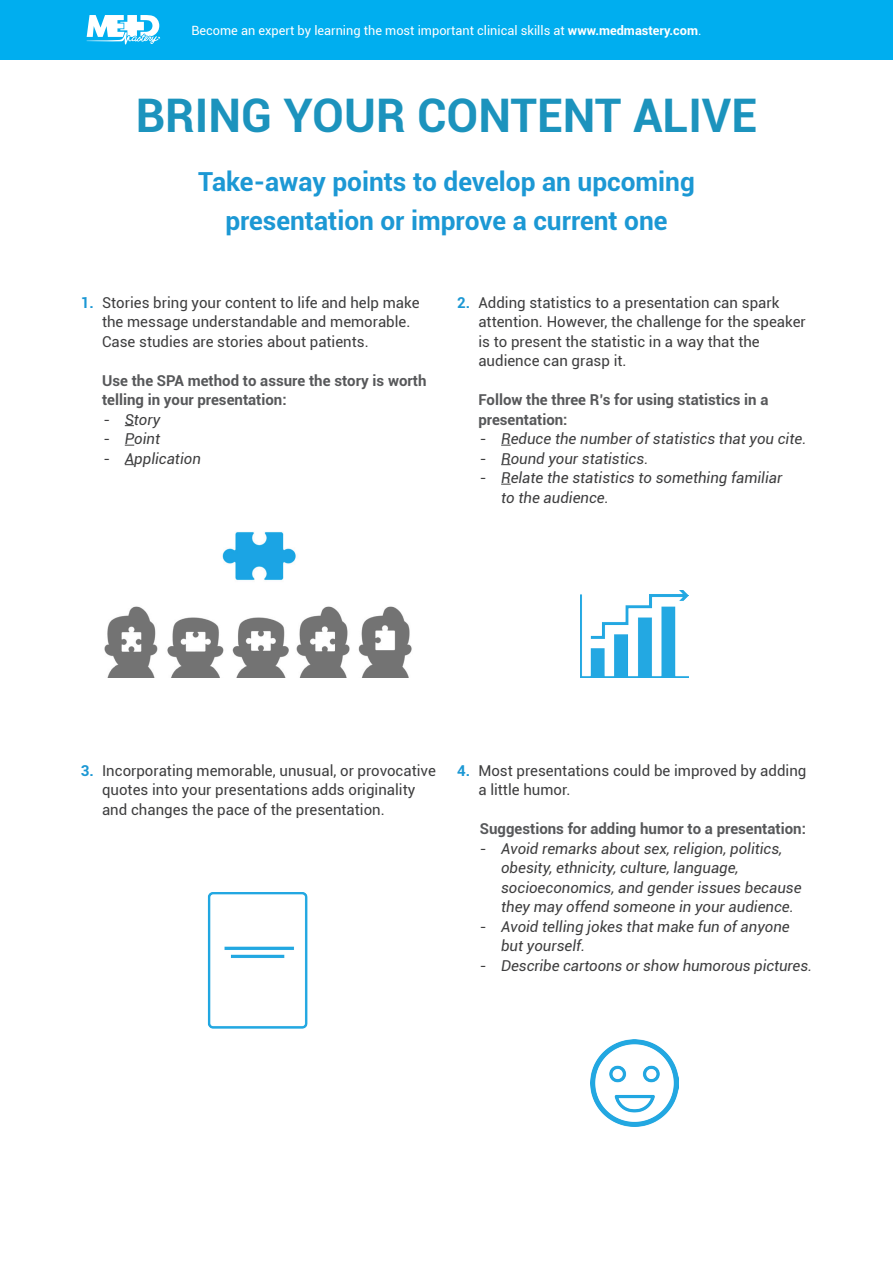
<style>
.page{position:relative;width:893px;height:1263px;background:#fff}
.page>*{position:absolute;margin:0;border:0;box-sizing:border-box;transform-origin:0 0}
.t1{font:700 46.35px "Roboto";color:#1c93bd}
.t2{font:700 26.25px/39px "Roboto";color:#1c98d4;text-align:center}
.running_text{font:15px/19.5px "Roboto";color:#3e3e3f}
.t3{font:italic 15px/19.5px "Roboto";color:#3e3e3f}
.running_text_bold{font:700 15px/19.5px "Roboto";color:#57585a}
.t4{font:12.75px "Roboto";color:#fff}
.s1{font-weight:700}
.s2{font-weight:700;color:#1c98d4}
.s3{font-style:normal}
</style>
<div class="page">
<div style="left:0;top:0;width:893px;height:60px;background:#00aeef"></div>
<svg style="left:86px;top:15px;width:74px;height:30px"></svg>
<img style="left:591px;top:1039px;width:87px;height:88px">
<img style="left:207px;top:892px;width:101px;height:137px">
<img style="left:104px;top:532px;width:308px;height:146px">
<img style="left:580px;top:590px;width:109px;height:88px">
<p class="t4" style="left:191px;top:21px;width:512px">Become an expert by learning the most important clinical skills at <span class="s1">www.medmastery.com</span>.</p>
<h1 class="t1" style="left:136px;top:83px;width:623px">BRING YOUR CONTENT ALIVE</h1>
<h2 class="t2" style="left:198px;top:161px;width:498px">Take-away points to develop an upcoming presentation or improve a current one</h2>
<p class="running_text" style="left:102px;top:292px;width:319px;text-indent:-21px"><span class="s2">1.</span> Stories bring your content to life and help make the message understandable and memorable.<br>Case studies are stories about patients.</p>
<p class="running_text_bold" style="left:102px;top:370px;width:326px">Use the SPA method to assure the story is worth telling in your presentation:</p>
<p class="t3" style="left:104px;top:409px;width:58px"><span class="s3">-</span> Story</p>
<p class="t3" style="left:104px;top:428px;width:58px"><span class="s3">-</span> Point</p>
<p class="t3" style="left:104px;top:448px;width:99px"><span class="s3">-</span> Application</p>
<p class="running_text" style="left:478px;top:292px;width:329px;text-indent:-21px"><span class="s2">2.</span> Adding statistics to a presentation can spark attention. However, the challenge for the speaker is to present the statistic in a way that the audience can grasp it.</p>
<p class="running_text_bold" style="left:478px;top:389px;width:292px">Follow the three R’s for using statistics in a presentation:</p>
<p class="t3" style="left:480px;top:428px;width:328px"><span class="s3">-</span> Reduce the number of statistics that you cite.</p>
<p class="t3" style="left:480px;top:448px;width:170px"><span class="s3">-</span> Round your statistics.</p>
<p class="t3" style="left:501px;top:467px;width:283px;text-indent:-21px"><span class="s3">-</span> Relate the statistics to something familiar to the audience.</p>
<p class="running_text" style="left:102px;top:760px;width:335px;text-indent:-21px"><span class="s2">3.</span> Incorporating memorable, unusual, or provocative quotes into your presentations adds originality and changes the pace of the presentation.</p>
<p class="running_text" style="left:478px;top:760px;width:330px;text-indent:-21px"><span class="s2">4.</span> Most presentations could be improved by adding a little humor.</p>
<p class="running_text_bold" style="left:480px;top:818px;width:328px">Suggestions for adding humor to a presentation:</p>
<p class="t3" style="left:501px;top:838px;width:302px;text-indent:-21px"><span class="s3">-</span> Avoid remarks about sex, religion, politics, obesity, ethnicity, culture, language, socioeconomics, and gender issues because they may offend someone in your audience.</p>
<p class="t3" style="left:501px;top:916px;width:290px;text-indent:-21px"><span class="s3">-</span> Avoid telling jokes that make fun of anyone but yourself.</p>
<p class="t3" style="left:480px;top:955px;width:334px"><span class="s3">-</span> Describe cartoons or show humorous pictures.</p>
</div>
